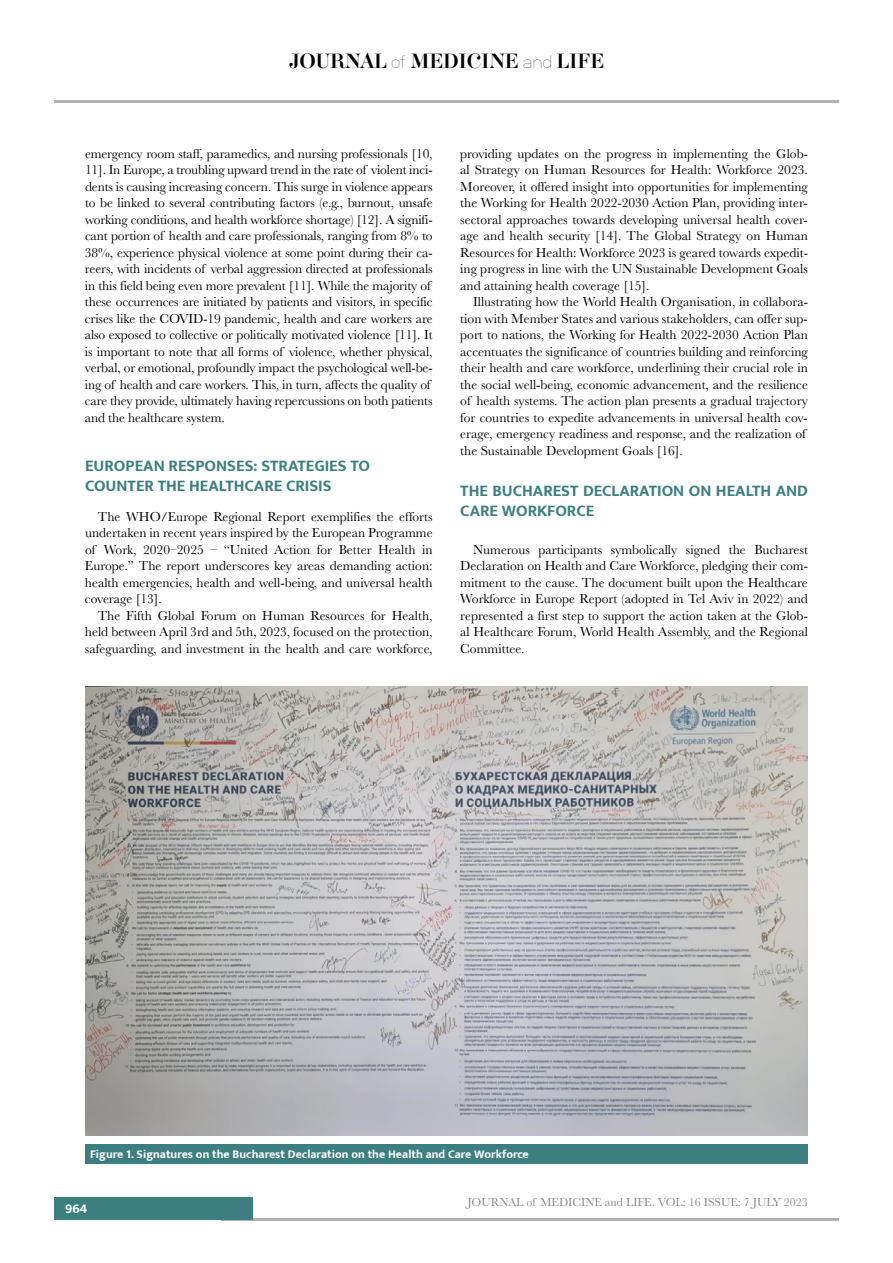
<style>
.page{position:relative;width:893px;height:1263px;background:#fff}
.page>*{position:absolute;margin:0;border:0;box-sizing:border-box;transform-origin:0 0}
.t1{font:18px "Aker Brygge Display";color:#000}
.t2{font:700 16.5px/19.8px "Mukta";color:#3d7f80}
.t3{font:13.5px/16.5px "Baskerville";letter-spacing:-.01em;color:#000;text-align:justify}
.t4{font:700 13.5px "Mukta";color:#fff}
.t5{font:700 12px "Mukta";color:#fff}
.t6{font:12px "Baskerville";color:#878787}
.s1{font-family:"Neubau Grotesk Lei"}
</style>
<div class="page">
<hr style="left:221px;top:1218px;width:618px;height:2px;background:#b3b2b2">
<div style="left:54px;top:1198px;width:198px;height:22px;background:#3d7f80"></div>
<hr style="left:54px;top:100px;width:785px;height:2px;background:#b3b2b2">
<img style="left:85px;top:687px;width:723px;height:449px">
<div style="left:85px;top:1144px;width:723px;height:20px;background:#3d7f80"></div>
<h1 class="t1" style="left:289px;top:49px;width:317px">JOURNAL <span class="s1">of</span> MEDICINE <span class="s1">and</span> LIFE</h1>
<p class="t3" style="left:85px;top:145px;width:349px;text-align:left">emergency room staff, paramedics, and nursing professionals [10, 11]. In Europe, a troubling upward trend in the rate of violent inci&shy;dents is causing increasing concern. This surge in violence appears to be linked to several contributing factors (e.g., burnout, unsafe working conditions, and health workforce shortage) [12]. A signifi&shy;cant portion of health and care professionals, ranging from 8% to 38%, experience physical violence at some point during their ca&shy;reers, with incidents of verbal aggression directed at professionals in this field being even more prevalent [11]. While the majority of these occurrences are initiated by patients and visitors, in specific crises like the COVID-19 pandemic, health and care workers are also exposed to collective or politically motivated violence [11]. It is important to note that all forms of violence, whether physical, verbal, or emotional, profoundly impact the psychological well-be&shy;ing of health and care workers. This, in turn, affects the quality of care they provide, ultimately having repercussions on both patients and the healthcare system.</p>
<p class="t2" style="left:85px;top:456px;width:287px">EUROPEAN RESPONSES: STRATEGIES TO<br>COUNTER THE HEALTHCARE CRISIS</p>
<p class="t3" style="left:85px;top:508px;width:349px;text-indent:13px">The WHO/Europe Regional Report exemplifies the efforts undertaken in recent years inspired by the European Programme of Work, 2020–2025 – “United Action for Better Health in Europe.” The report underscores key areas demanding action: health emergencies, health and well-being, and universal health coverage [13].</p>
<p class="t3" style="left:85px;top:607px;width:349px;text-indent:13px">The Fifth Global Forum on Human Resources for Health, held between April 3rd and 5th, 2023, focused on the protection, safeguarding, and investment in the health and care workforce,</p>
<p class="t3" style="left:460px;top:145px;width:349px">providing updates on the progress in implementing the Glob&shy;al Strategy on Human Resources for Health: Workforce 2023.<br>Moreover, it offered insight into opportunities for implementing the Working for Health 2022-2030 Action Plan, providing inter&shy;sectoral approaches towards developing universal health cover&shy;age and health security [14]. The Global Strategy on Human Resources for Health: Workforce 2023 is geared towards expedit&shy;ing progress in line with the UN Sustainable Development Goals and attaining health coverage [15].</p>
<p class="t3" style="left:460px;top:294px;width:349px;text-align:left;text-indent:13px">Illustrating how the World Health Organisation, in collabora&shy;tion with Member States and various stakeholders, can offer sup&shy;port to nations, the Working for Health 2022-2030 Action Plan accentuates the significance of countries building and reinforcing their health and care workforce, underlining their crucial role in the social well-being, economic advancement, and the resilience of health systems. The action plan presents a gradual trajectory for countries to expedite advancements in universal health cov&shy;erage, emergency readiness and response, and the realization of the Sustainable Development Goals [16].</p>
<p class="t2" style="left:460px;top:480px;width:349px">THE BUCHAREST DECLARATION ON HEALTH AND<br>CARE WORKFORCE</p>
<p class="t3" style="left:460px;top:541px;width:349px;text-indent:13px">Numerous participants symbolically signed the Bucharest Declaration on Health and Care Workforce, pledging their com&shy;mitment to the cause. The document built upon the Healthcare Workforce in Europe Report (adopted in Tel Aviv in 2022) and represented a first step to support the action taken at the Glob&shy;al Healthcare Forum, World Health Assembly, and the Regional Committee.</p>
<p class="t5" style="left:90px;top:1147px;width:440px">Figure 1. Signatures on the Bucharest Declaration on the Health and Care Workforce</p>
<p class="t4" style="left:65px;top:1200px;width:24px">964</p>
<p class="t6" style="left:467px;top:1195px;width:342px">JOURNAL of MEDICINE and LIFE. VOL: 16 ISSUE: 7 JULY 2023</p>
</div>
